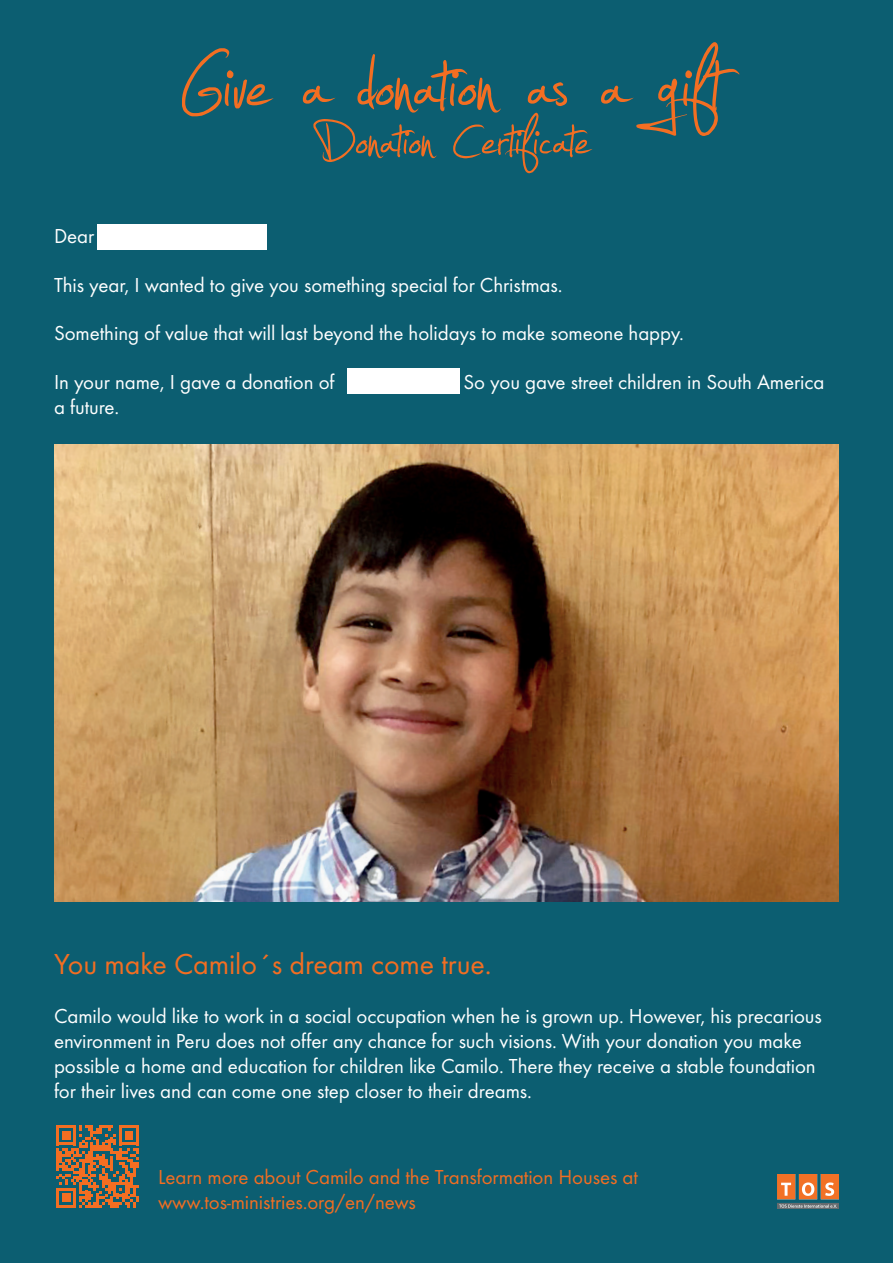
<style>
.page{position:relative;width:893px;height:1263px;background:#0c5e71}
.page>*{position:absolute;margin:0;border:0;box-sizing:border-box;transform-origin:0 0}
.t1{font:166.8px "Jellyka Estrya's Handwriting";color:#f36e22}
.t2{font:107.55px "Jellyka Estrya's Handwriting";color:#f36e22}
.t3{font:30px "Futura TOT";letter-spacing:-.005em;color:#f36e22}
.t4{font:21px/25.2px "Futura TOT";letter-spacing:-.005em;color:#fff}
.t5{font:21px/25.2px "Futura TOT";letter-spacing:-.005em;color:#f36e22}
</style>
<div class="page">
<div style="left:97px;top:224px;width:169px;height:26px;background:#fff"></div>
<div style="left:347px;top:368px;width:112px;height:25px;background:#fff"></div>
<img style="left:54px;top:444px;width:785px;height:457px">
<img style="left:778px;top:1175px;width:61px;height:34px">
<svg style="left:56px;top:1125px;width:83px;height:83px"></svg>
<h1 class="t1" style="left:180px;top:14px;width:542px">Give a donation as a gift</h1>
<h2 class="t2" style="left:316px;top:95px;width:275px">Donation Certificate</h2>
<p class="t4" style="left:54px;top:223px;width:42px">Dear</p>
<p class="t4" style="left:54px;top:272px;width:510px">This year, I wanted to give you something special for Christmas.</p>
<p class="t4" style="left:54px;top:320px;width:632px">Something of value that will last beyond the holidays to make someone happy.</p>
<p class="t4" style="left:54px;top:369px;width:282px">In your name, I gave a donation of</p>
<p class="t4" style="left:463px;top:369px;width:363px">So you gave street children in South America</p>
<p class="t4" style="left:54px;top:394px;width:67px">a future.</p>
<h3 class="t3" style="left:54px;top:946px;width:439px">You make Camilo´s dream come true.</h3>
<p class="t4" style="left:54px;top:1003px;width:769px">Camilo would like to work in a social occupation when he is grown up. However, his precarious environment in Peru does not offer any chance for such visions. With your donation you make possible a home and education for children like Camilo. There they receive a stable foundation for their lives and can come one step closer to their dreams.</p>
<p class="t5" style="left:158px;top:1164px;width:481px">Learn more about Camilo and the Transformation Houses at www.tos-ministries.org/en/news</p>
</div>
